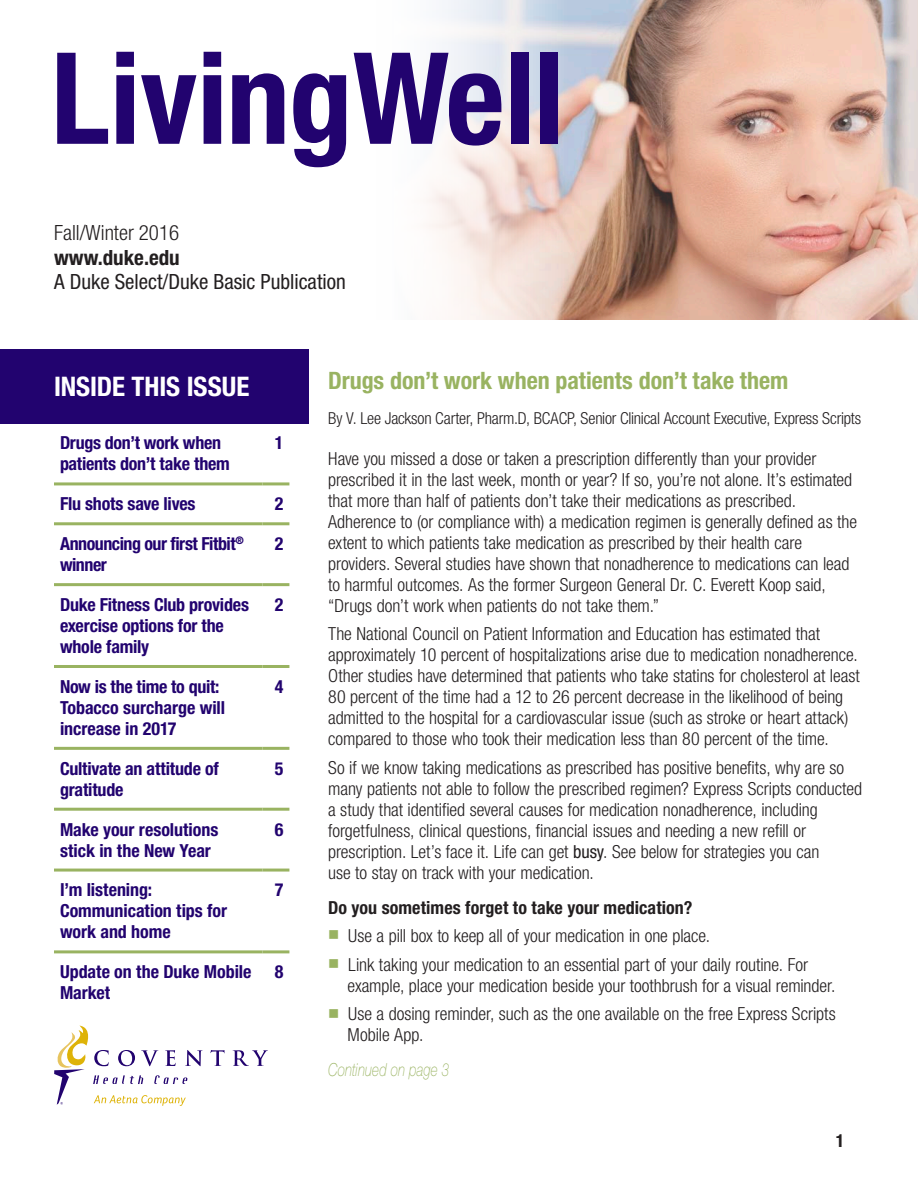
<style>
.page{position:relative;width:918px;height:1188px;background:#fff}
.page>*{position:absolute;margin:0;border:0;box-sizing:border-box;transform-origin:0 0}
.t1{font:700 condensed 127.5px "Helvetica Neue LT Std";color:#22036f}
.TOC_header{font:700 condensed 27px "Helvetica Neue LT Std";letter-spacing:-.005em;color:#fff}
.Color_Header{font:700 condensed 24px "Helvetica Neue LT Std";color:#99b361}
.t2{font:condensed 21px/24px "Helvetica Neue LT Std";color:#231f20}
.t3{font:300 condensed 21px "Helvetica Neue LT Std";color:#231f20}
.body{font:300 condensed 18px/21px "Helvetica Neue LT Std";letter-spacing:-.005em;color:#231f20}
.t4{font:700 condensed 18px/21px "Helvetica Neue LT Std";letter-spacing:-.01em;color:#22036f}
.Sub_Header{font:700 condensed 18px "Helvetica Neue LT Std";letter-spacing:.005em;color:#231f20}
.Sub_Header-2{font:italic 100 18px "Helvetica Neue LT Std";letter-spacing:.005em;color:#99b361;scale:.75 1}
.body-2{font:300 condensed 16.5px "Helvetica Neue LT Std";letter-spacing:-.01em;color:#231f20}
.s1{font-weight:700}
.s2{font-weight:400}
.s3{color:#99b361}
</style>
<div class="page">
<img style="left:427px;top:0;width:491px;height:320px">
<div style="left:0;top:349px;width:308px;height:74px;background:#22036f"></div>
<svg style="left:211px;top:1050px;width:14px;height:16px"></svg>
<svg style="left:233px;top:1050px;width:35px;height:16px"></svg>
<svg style="left:54px;top:1026px;width:149px;height:80px"></svg>
<hr style="left:54px;top:482px;width:208px;height:3px;background:#99b361">
<hr style="left:262px;top:482px;width:27px;height:3px;background:#99b361">
<hr style="left:54px;top:522px;width:208px;height:3px;background:#99b361">
<hr style="left:262px;top:522px;width:27px;height:3px;background:#99b361">
<hr style="left:54px;top:583px;width:208px;height:3px;background:#99b361">
<hr style="left:262px;top:583px;width:27px;height:3px;background:#99b361">
<hr style="left:54px;top:665px;width:208px;height:3px;background:#99b361">
<hr style="left:262px;top:665px;width:27px;height:3px;background:#99b361">
<hr style="left:54px;top:747px;width:208px;height:3px;background:#99b361">
<hr style="left:262px;top:747px;width:27px;height:3px;background:#99b361">
<hr style="left:54px;top:808px;width:208px;height:3px;background:#99b361">
<hr style="left:262px;top:808px;width:27px;height:3px;background:#99b361">
<hr style="left:54px;top:869px;width:208px;height:3px;background:#99b361">
<hr style="left:262px;top:869px;width:27px;height:3px;background:#99b361">
<hr style="left:54px;top:950px;width:208px;height:3px;background:#99b361">
<hr style="left:262px;top:950px;width:27px;height:3px;background:#99b361">
<p class="t1" style="left:51px;top:21px;width:515px">LivingWell</p>
<p class="t3" style="left:54px;top:220px;width:127px">Fall/Winter 2016</p>
<p class="t2" style="left:54px;top:245px;width:293px"><span class="s1">www.duke.edu<br></span>A Duke Select/Duke Basic Publication</p>
<p class="TOC_header" style="left:54px;top:370px;width:197px">INSIDE THIS ISSUE</p>
<p class="Color_Header" style="left:328px;top:366px;width:462px">Drugs don’t work when patients don’t take them</p>
<p class="body-2" style="left:328px;top:408px;width:535px">By V. Lee Jackson Carter, Pharm.D, BCACP, Senior Clinical Account Executive, Express Scripts</p>
<p class="body" style="left:328px;top:448px;width:530px">Have you missed a dose or taken a prescription differently than your provider prescribed it in the last week, month or year? If so, you’re not alone. It’s estimated that more than half of patients don’t take their medications as prescribed.<br>Adherence to (or compliance with) a medication regimen is generally defined as the extent to which patients take medication as prescribed by their health care providers. Several studies have shown that nonadherence to medications can lead to harmful outcomes. As the former Surgeon General Dr. C. Everett Koop said, “Drugs don’t work when patients do not take them.”</p>
<p class="body" style="left:328px;top:623px;width:533px">The National Council on Patient Information and Education has estimated that approximately 10 percent of hospitalizations arise due to medication nonadherence.<br>Other studies have determined that patients who take statins for cholesterol at least 80 percent of the time had a 12 to 26 percent decrease in the likelihood of being admitted to the hospital for a cardiovascular issue (such as stroke or heart attack) compared to those who took their medication less than 80 percent of the time.</p>
<p class="body" style="left:328px;top:757px;width:536px">So if we know taking medications as prescribed has positive benefits, why are so many patients not able to follow the prescribed regimen? Express Scripts conducted a study that identified several causes for medication nonadherence, including forgetfulness, clinical questions, financial issues and needing a new refill or prescription. Let’s face it. Life can get <span class="s2">busy</span>. See below for strategies you can<br>use to stay on track with your medication.</p>
<p class="Sub_Header" style="left:328px;top:896px;width:366px">Do you sometimes forget to take your medication?</p>
<p class="body" style="left:328px;top:925px;width:383px"><span class="s3">■</span> Use a pill box to keep all of your medication in one place.</p>
<p class="body" style="left:348px;top:954px;width:489px;text-indent:-19px"><span class="s3">■</span> Link taking your medication to an essential part of your daily routine. For example, place your medication beside your toothbrush for a visual reminder.</p>
<p class="body" style="left:348px;top:1003px;width:490px;text-indent:-19px"><span class="s3">■</span> Use a dosing reminder, such as the one available on the free Express Scripts<br>Mobile App.</p>
<p class="Sub_Header-2" style="left:328px;top:1059px;width:163px">Continued on page 3</p>
<p class="t4" style="left:60px;top:432px;width:171px">Drugs don’t work when patients don’t take them</p>
<p class="t4" style="left:275px;top:432px;width:10px">1</p>
<p class="t4" style="left:60px;top:493px;width:137px">Flu shots save lives</p>
<p class="t4" style="left:275px;top:493px;width:10px">2</p>
<p class="t4" style="left:60px;top:533px;width:185px">Announcing our first Fitbit<sup>® </sup>winner</p>
<p class="t4" style="left:275px;top:533px;width:10px">2</p>
<p class="t4" style="left:60px;top:594px;width:191px">Duke Fitness Club provides exercise options for the whole family</p>
<p class="t4" style="left:275px;top:594px;width:10px">2</p>
<p class="t4" style="left:60px;top:676px;width:167px">Now is the time to quit:<br>Tobacco surcharge will increase in 2017</p>
<p class="t4" style="left:275px;top:676px;width:10px">4</p>
<p class="t4" style="left:60px;top:758px;width:160px">Cultivate an attitude of gratitude</p>
<p class="t4" style="left:275px;top:758px;width:10px">5</p>
<p class="t4" style="left:60px;top:818px;width:160px">Make your resolutions stick in the New Year</p>
<p class="t4" style="left:275px;top:818px;width:10px">6</p>
<p class="t4" style="left:60px;top:879px;width:169px">I’m listening:<br>Communication tips for work and home</p>
<p class="t4" style="left:275px;top:879px;width:10px">7</p>
<p class="t4" style="left:60px;top:961px;width:193px">Update on the Duke Mobile<br>Market</p>
<p class="t4" style="left:275px;top:961px;width:10px">8</p>
<p class="Sub_Header" style="left:836px;top:1130px;width:10px">1</p>
</div>
